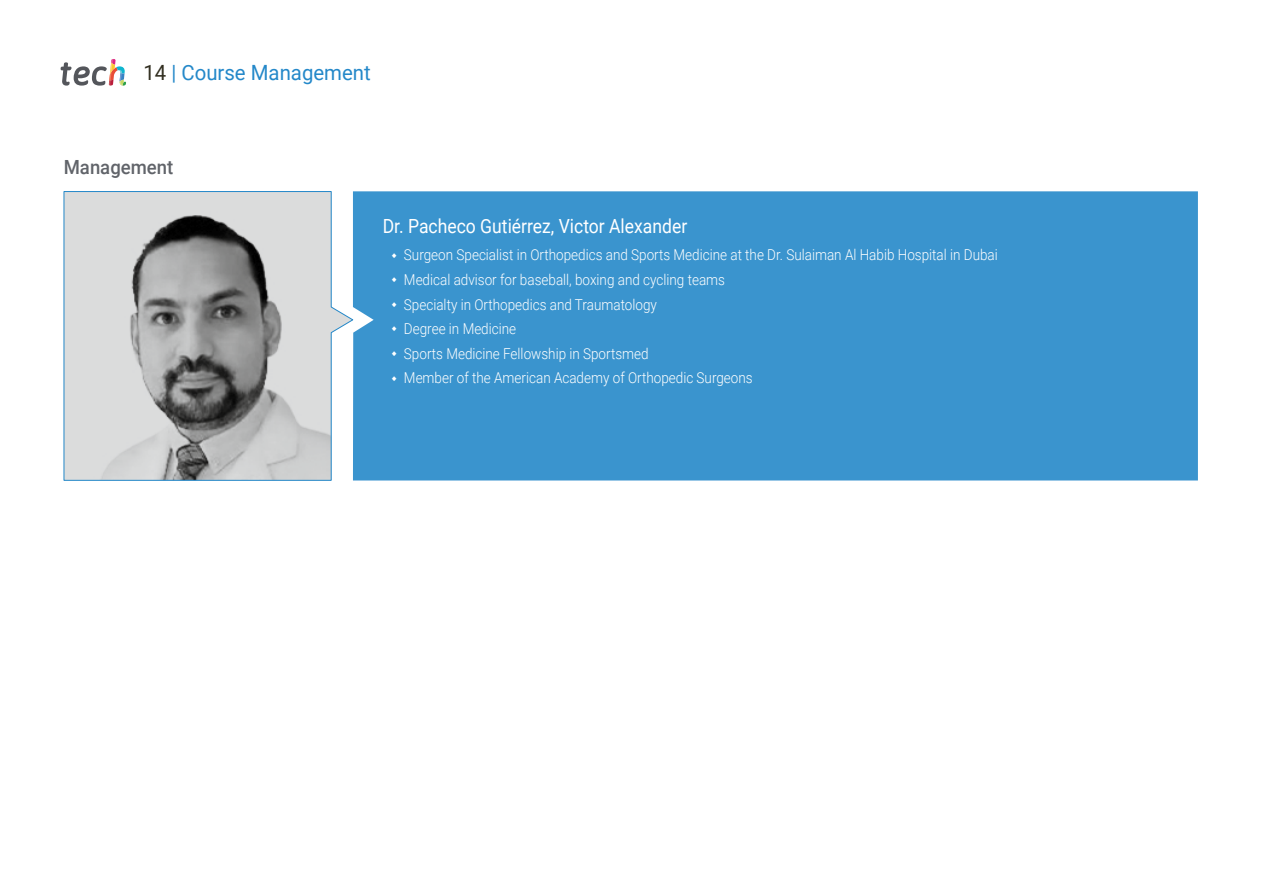
<style>
.page{position:relative;width:1263px;height:893px;background:#fff}
.page>*{position:absolute;margin:0;border:0;box-sizing:border-box;transform-origin:0 0}
.t1{font:21px "Roboto";color:#2488c9}
.t2{font:19.5px "Roboto";color:#fff;scale:.9 1}
.t3{font:500 19.5px "Roboto";color:#61646a;scale:.95 1}
.t4{font:300 15px/24.6px "Roboto";color:#fff;scale:.9 1}
.s1{color:#312e20}
</style>
<div class="page">
<svg style="left:61px;top:59px;width:65px;height:27px"></svg>
<div style="left:353px;top:191px;width:845px;height:289px;background:#3a94ce"></div>
<svg style="left:64px;top:191px;width:289px;height:290px;background:#b9bbbc"></svg>
<svg style="left:392px;top:253px;width:5px;height:5px"></svg>
<svg style="left:392px;top:277px;width:5px;height:5px"></svg>
<svg style="left:392px;top:302px;width:5px;height:5px"></svg>
<svg style="left:392px;top:326px;width:5px;height:5px"></svg>
<svg style="left:392px;top:351px;width:5px;height:5px"></svg>
<svg style="left:392px;top:376px;width:5px;height:5px"></svg>
<h1 class="t1" style="left:144px;top:57px;width:229px"><span class="s1">14</span> | Course Management</h1>
<h2 class="t3" style="left:64px;top:153px;width:117px">Management</h2>
<h2 class="t2" style="left:383px;top:212px;width:340px">Dr. Pacheco Gutiérrez, Victor Alexander</h2>
<p class="t4" style="left:404px;top:242px;width:661px">Surgeon Specialist in Orthopedics and Sports Medicine at the Dr. Sulaiman Al Habib Hospital in Dubai Medical advisor for baseball, boxing and cycling teams<br>Specialty in Orthopedics and Traumatology<br>Degree in Medicine<br>Sports Medicine Fellowship in Sportsmed<br>Member of the American Academy of Orthopedic Surgeons</p>
</div>
